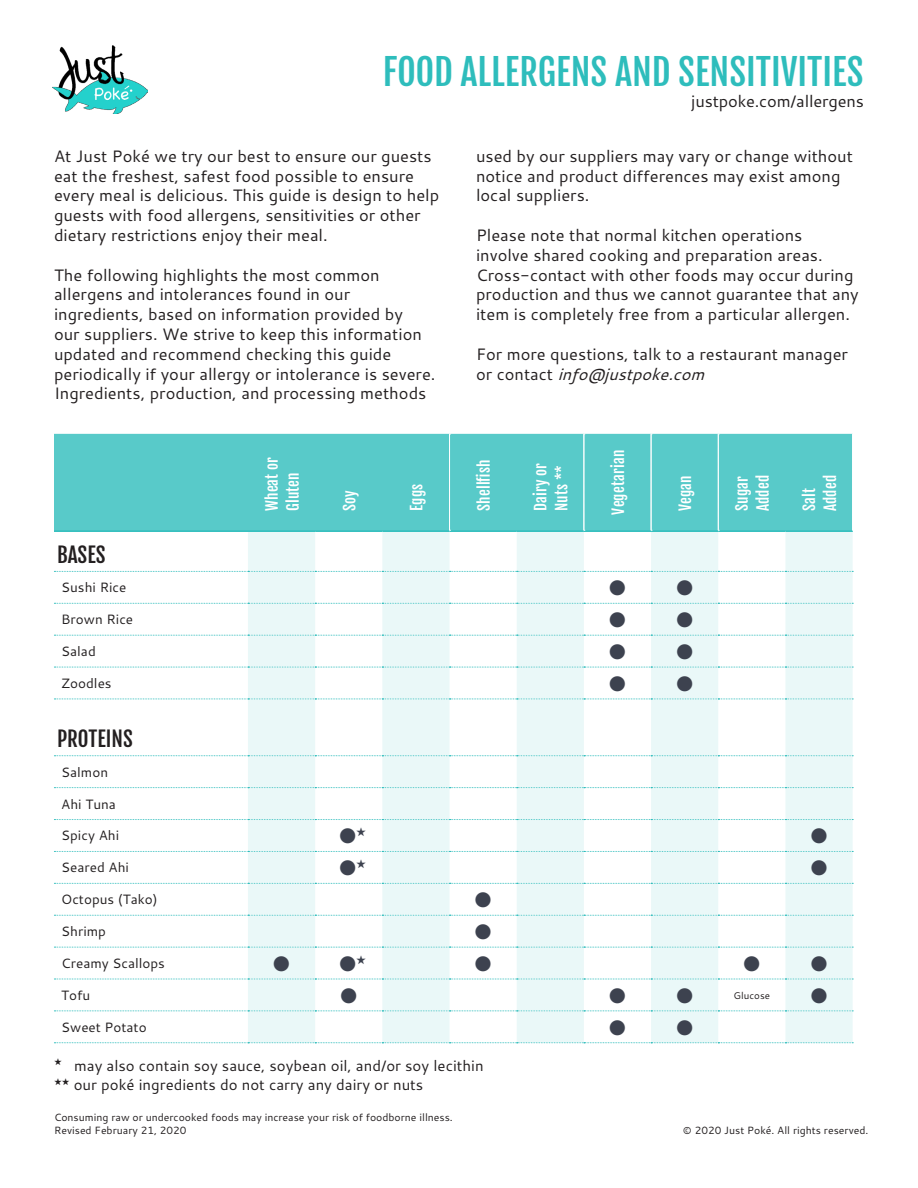
<style>
.page{position:relative;width:918px;height:1188px;background:#fff}
.page>*{position:absolute;margin:0;border:0;box-sizing:border-box;transform-origin:0 0}
.t1{font:36px "Fjalla One";color:#2ebdbc}
.Allergen_Marker{font:21px "Zapf Dingbats ITC";color:#3d424f}
.Section_Header{font:21px "Fjalla One";color:#231f20}
.t2{font:16.5px/19.8px "Cantarell";color:#231f20}
.t3{font:15px "Cantarell";color:#231f20}
.Table_Header_Vertica{font:15px/21px "Fjalla One";letter-spacing:.01em;color:#fff}
.Table_Row_Header{font:13.5px "Cantarell";color:#231f20}
.t4{font:10.5px/12.6px "Cantarell";color:#231f20}
.Table_Row_Cells{font:9.75px "Cantarell";color:#231f20}
.s1{font-style:italic}
</style>
<div class="page">
<img style="left:52px;top:45px;width:95px;height:69px">
<div style="left:54px;top:434px;width:798px;height:96px;background:#58cac9"></div>
<svg style="left:248px;top:532px;width:605px;height:510px;fill:#eaf8f8"></svg>
<svg style="left:54px;top:603px;width:799px;height:1px"></svg>
<svg style="left:54px;top:635px;width:799px;height:1px"></svg>
<svg style="left:54px;top:667px;width:799px;height:1px"></svg>
<svg style="left:54px;top:819px;width:799px;height:1px"></svg>
<hr style="left:248px;top:530px;width:67px;height:2px;background:#2ebdbc">
<hr style="left:315px;top:530px;width:67px;height:2px;background:#2ebdbc">
<hr style="left:382px;top:530px;width:68px;height:2px;background:#2ebdbc">
<hr style="left:450px;top:530px;width:67px;height:2px;background:#2ebdbc">
<hr style="left:517px;top:530px;width:67px;height:2px;background:#2ebdbc">
<hr style="left:584px;top:530px;width:67px;height:2px;background:#2ebdbc">
<hr style="left:651px;top:530px;width:67px;height:2px;background:#2ebdbc">
<hr style="left:718px;top:530px;width:67px;height:2px;background:#2ebdbc">
<hr style="left:785px;top:530px;width:68px;height:2px;background:#2ebdbc">
<svg style="left:54px;top:851px;width:799px;height:1px"></svg>
<svg style="left:54px;top:1042px;width:799px;height:1px"></svg>
<svg style="left:54px;top:699px;width:799px;height:1px"></svg>
<svg style="left:54px;top:755px;width:799px;height:1px"></svg>
<svg style="left:54px;top:571px;width:799px;height:1px"></svg>
<hr style="left:54px;top:530px;width:194px;height:2px;background:#2ebdbc">
<svg style="left:54px;top:787px;width:799px;height:1px"></svg>
<svg style="left:54px;top:883px;width:799px;height:1px"></svg>
<svg style="left:54px;top:915px;width:799px;height:1px"></svg>
<svg style="left:54px;top:947px;width:799px;height:1px"></svg>
<svg style="left:54px;top:979px;width:799px;height:1px"></svg>
<svg style="left:54px;top:1011px;width:799px;height:1px"></svg>
<svg style="left:449px;top:434px;width:2px;height:97px"></svg>
<svg style="left:584px;top:434px;width:1px;height:97px"></svg>
<svg style="left:651px;top:434px;width:1px;height:97px"></svg>
<svg style="left:718px;top:434px;width:1px;height:97px"></svg>
<svg style="left:340px;top:828px;width:26px;height:16px"></svg>
<svg style="left:340px;top:860px;width:26px;height:16px"></svg>
<svg style="left:340px;top:955px;width:26px;height:16px"></svg>
<h1 class="t1" style="left:383px;top:49px;width:482px">FOOD ALLERGENS AND SENSITIVITIES</h1>
<p class="t2" style="left:691px;top:91px;width:174px">justpoke.com/allergens</p>
<p class="t2" style="left:54px;top:146px;width:387px">At Just Poké we try our best to ensure our guests eat the freshest, safest food possible to ensure every meal is delicious. This guide is design to help guests with food allergens, sensitivities or other dietary restrictions enjoy their meal.</p>
<p class="t2" style="left:54px;top:264px;width:383px">The following highlights the most common allergens and intolerances found in our ingredients, based on information provided by<br>our suppliers. We strive to keep this information updated and recommend checking this guide periodically if your allergy or intolerance is severe.<br>Ingredients, production, and processing methods</p>
<p class="Table_Header_Vertica" style="left:261px;top:511px;width:55px;rotate:-90deg">Wheat or<br>Gluten</p>
<p class="Table_Header_Vertica" style="left:339px;top:511px;width:22px;rotate:-90deg">Soy</p>
<p class="Table_Header_Vertica" style="left:406px;top:511px;width:29px;rotate:-90deg">Eggs</p>
<p class="t2" style="left:476px;top:146px;width:379px">used by our suppliers may vary or change without notice and product differences may exist among local suppliers.</p>
<p class="t2" style="left:476px;top:225px;width:384px">Please note that normal kitchen operations involve shared cooking and preparation areas.<br>Cross-contact with other foods may occur during production and thus we cannot guarantee that any item is completely free from a particular allergen.</p>
<p class="t2" style="left:476px;top:344px;width:374px">For more questions, talk to a restaurant manager or contact <span class="s1">info@justpoke.com</span></p>
<p class="Table_Header_Vertica" style="left:473px;top:511px;width:53px;rotate:-90deg">Shellfish</p>
<p class="Table_Header_Vertica" style="left:530px;top:511px;width:49px;rotate:-90deg">Dairy or<br>Nuts **</p>
<p class="Table_Header_Vertica" style="left:608px;top:515px;width:66px;rotate:-90deg">Vegetarian</p>
<p class="Table_Header_Vertica" style="left:675px;top:511px;width:37px;rotate:-90deg">Vegan</p>
<p class="Table_Header_Vertica" style="left:732px;top:511px;width:38px;rotate:-90deg">Sugar<br>Added</p>
<p class="Table_Header_Vertica" style="left:799px;top:511px;width:38px;rotate:-90deg">Salt<br>Added</p>
<p class="Section_Header" style="left:57px;top:542px;width:50px">BASES</p>
<p class="Table_Row_Header" style="left:61px;top:578px;width:67px">Sushi Rice</p>
<p class="Allergen_Marker" style="left:609px;top:578px;width:18px">●</p>
<p class="Allergen_Marker" style="left:676px;top:578px;width:18px">●</p>
<p class="Table_Row_Header" style="left:61px;top:610px;width:73px">Brown Rice</p>
<p class="Allergen_Marker" style="left:609px;top:610px;width:18px">●</p>
<p class="Allergen_Marker" style="left:676px;top:610px;width:18px">●</p>
<p class="Table_Row_Header" style="left:61px;top:642px;width:36px">Salad</p>
<p class="Allergen_Marker" style="left:609px;top:642px;width:18px">●</p>
<p class="Allergen_Marker" style="left:676px;top:642px;width:18px">●</p>
<p class="Table_Row_Header" style="left:61px;top:674px;width:52px">Zoodles</p>
<p class="Allergen_Marker" style="left:609px;top:674px;width:18px">●</p>
<p class="Allergen_Marker" style="left:676px;top:674px;width:18px">●</p>
<p class="Section_Header" style="left:57px;top:726px;width:77px">PROTEINS</p>
<p class="Table_Row_Header" style="left:61px;top:763px;width:48px">Salmon</p>
<p class="Table_Row_Header" style="left:61px;top:795px;width:56px">Ahi Tuna</p>
<p class="Table_Row_Header" style="left:61px;top:826px;width:59px">Spicy Ahi</p>
<p class="Allergen_Marker" style="left:811px;top:826px;width:18px">●</p>
<p class="Table_Row_Header" style="left:61px;top:858px;width:69px">Seared Ahi</p>
<p class="Allergen_Marker" style="left:811px;top:858px;width:18px">●</p>
<p class="Table_Row_Header" style="left:61px;top:890px;width:98px">Octopus (Tako)</p>
<p class="Allergen_Marker" style="left:475px;top:890px;width:18px">●</p>
<p class="Table_Row_Header" style="left:61px;top:922px;width:46px">Shrimp</p>
<p class="Allergen_Marker" style="left:475px;top:922px;width:18px">●</p>
<p class="Table_Row_Header" style="left:61px;top:954px;width:105px">Creamy Scallops</p>
<p class="Allergen_Marker" style="left:273px;top:954px;width:18px">●</p>
<p class="Allergen_Marker" style="left:475px;top:954px;width:18px">●</p>
<p class="Allergen_Marker" style="left:744px;top:954px;width:18px">●</p>
<p class="Allergen_Marker" style="left:811px;top:954px;width:18px">●</p>
<p class="Table_Row_Header" style="left:61px;top:986px;width:31px">Tofu</p>
<p class="Allergen_Marker" style="left:340px;top:986px;width:17px">●</p>
<p class="Allergen_Marker" style="left:609px;top:986px;width:17px">●</p>
<p class="Allergen_Marker" style="left:676px;top:986px;width:17px">●</p>
<p class="Table_Row_Cells" style="left:734px;top:988px;width:38px">Glucose</p>
<p class="Allergen_Marker" style="left:811px;top:986px;width:17px">●</p>
<p class="Table_Row_Header" style="left:61px;top:1018px;width:87px">Sweet Potato</p>
<p class="Allergen_Marker" style="left:609px;top:1018px;width:18px">●</p>
<p class="Allergen_Marker" style="left:676px;top:1018px;width:18px">●</p>
<p class="t3" style="left:54px;top:1055px;width:431px">★ may also contain soy sauce, soybean oil, and/or soy lecithin</p>
<p class="t3" style="left:54px;top:1075px;width:371px">★★ our poké ingredients do not carry any dairy or nuts</p>
<p class="t4" style="left:54px;top:1111px;width:400px">Consuming raw or undercooked foods may increase your risk of foodborne illness.<br>Revised February 21, 2020</p>
<p class="t4" style="left:683px;top:1124px;width:187px">© 2020 Just Poké. All rights reserved.</p>
</div>
